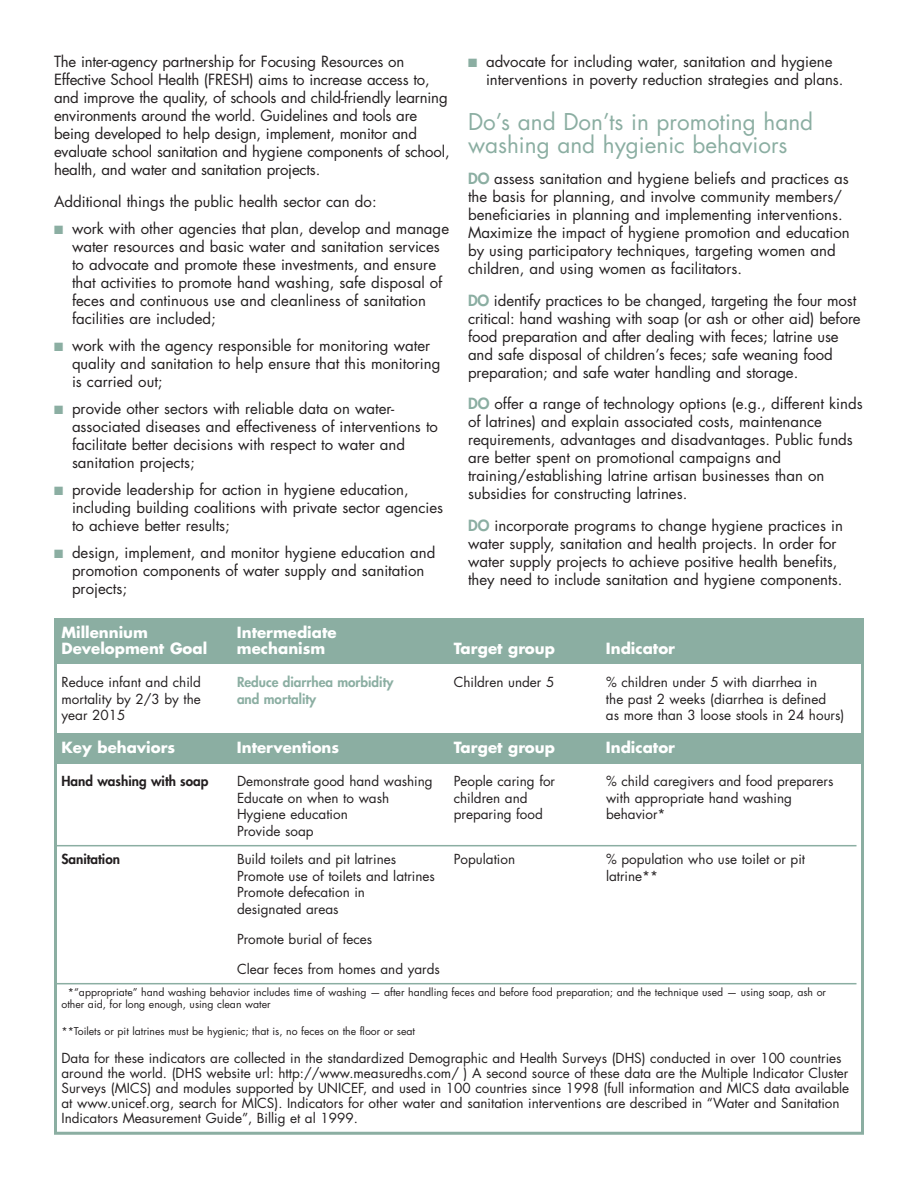
<style>
.page{position:relative;width:918px;height:1188px;background:#fff}
.page>*{position:absolute;margin:0;border:0;box-sizing:border-box;transform-origin:0 0}
.t1{font:22.5px/22.5px "Futura";color:#8baea2}
.t2{font:15px/18px "Futura";color:#231f20}
.t3{font:700 15px "Futura";color:#fff}
.t4{font:13.5px/15px "Futura";color:#231f20}
.t5{font:800 13.5px "Futura";color:#8baea2}
.t6{font:800 13.5px "Futura";color:#231f20}
.t7{font:10.5px/12.8px "Futura";color:#231f20}
.s1{color:#8baea2}
.s2{font-weight:800;color:#8baea2}
</style>
<div class="page">
<div style="left:54px;top:734px;width:810px;height:30px;background:#8baea2"></div>
<div style="left:54px;top:618px;width:810px;height:46px;background:#8baea2"></div>
<hr style="left:57px;top:845px;width:799px;height:1px;background:#8baea2">
<hr style="left:57px;top:983px;width:799px;height:1px;background:#8baea2">
<div style="left:54px;top:618px;width:810px;height:517px;border:3px solid #8baea2"></div>
<p class="t2" style="left:54px;top:54px;width:397px">The inter-agency partnership for Focusing Resources on Effective School Health (FRESH) aims to increase access to, and improve the quality, of schools and child-friendly learning environments around the world. Guidelines and tools are being developed to help design, implement, monitor and evaluate school sanitation and hygiene components of school, health, and water and sanitation projects.</p>
<p class="t2" style="left:54px;top:193px;width:324px">Additional things the public health sector can do:</p>
<p class="t2" style="left:72px;top:220px;width:379px;text-indent:-18px"><span class="s1">■</span> work with other agencies that plan, develop and manage water resources and basic water and sanitation services to advocate and promote these investments, and ensure that activities to promote hand washing, safe disposal of feces and continuous use and cleanliness of sanitation facilities are included;</p>
<p class="t2" style="left:72px;top:337px;width:370px;text-indent:-18px"><span class="s1">■</span> work with the agency responsible for monitoring water quality and sanitation to help ensure that this monitoring is carried out;</p>
<p class="t2" style="left:72px;top:400px;width:368px;text-indent:-18px"><span class="s1">■</span> provide other sectors with reliable data on water&shy;associated diseases and effectiveness of interventions to facilitate better decisions with respect to water and sanitation projects;</p>
<p class="t2" style="left:72px;top:481px;width:373px;text-indent:-18px"><span class="s1">■</span> provide leadership for action in hygiene education, including building coalitions with private sector agencies to achieve better results;</p>
<p class="t2" style="left:72px;top:544px;width:365px;text-indent:-18px"><span class="s1">■</span> design, implement, and monitor hygiene education and promotion components of water supply and sanitation projects;</p>
<p class="t2" style="left:486px;top:54px;width:359px;text-indent:-18px"><span class="s1">■</span> advocate for including water, sanitation and hygiene interventions in poverty reduction strategies and plans.</p>
<h1 class="t1" style="left:468px;top:113px;width:347px">Do’s and Don’ts in promoting hand washing and hygienic behaviors</h1>
<p class="t2" style="left:468px;top:171px;width:383px"><span class="s2">DO</span> assess sanitation and hygiene beliefs and practices as the basis for planning, and involve community members/ beneficiaries in planning and implementing interventions.<br>Maximize the impact of hygiene promotion and education by using participatory techniques, targeting women and children, and using women as facilitators.</p>
<p class="t2" style="left:468px;top:292px;width:394px"><span class="s2">DO</span> identify practices to be changed, targeting the four most critical: hand washing with soap (or ash or other aid) before food preparation and after dealing with feces; latrine use and safe disposal of children’s feces; safe weaning food preparation; and safe water handling and storage.</p>
<p class="t2" style="left:468px;top:396px;width:396px"><span class="s2">DO</span> offer a range of technology options (e.g., different kinds of latrines) and explain associated costs, maintenance requirements, advantages and disadvantages. Public funds are better spent on promotional campaigns and training/establishing latrine artisan businesses than on subsidies for constructing latrines.</p>
<p class="t2" style="left:468px;top:517px;width:376px"><span class="s2">DO</span> incorporate programs to change hygiene practices in water supply, sanitation and health projects. In order for water supply projects to achieve positive health benefits, they need to include sanitation and hygiene components.</p>
<p class="t3" style="left:62px;top:626px;width:88px">Millennium</p>
<p class="t3" style="left:237px;top:626px;width:101px">Intermediate</p>
<p class="t3" style="left:62px;top:642px;width:147px">Development Goal</p>
<p class="t3" style="left:237px;top:642px;width:90px">mechanism</p>
<p class="t3" style="left:454px;top:642px;width:103px">Target group</p>
<p class="t3" style="left:606px;top:642px;width:71px">Indicator</p>
<p class="t4" style="left:62px;top:676px;width:141px">Reduce infant and child</p>
<p class="t5" style="left:237px;top:676px;width:158px">Reduce diarrhea morbidity</p>
<p class="t4" style="left:454px;top:676px;width:102px">Children under 5</p>
<p class="t4" style="left:606px;top:676px;width:213px">% children under 5 with diarrhea in</p>
<p class="t4" style="left:62px;top:693px;width:141px">mortality by 2/3 by the</p>
<p class="t5" style="left:237px;top:693px;width:81px">and mortality</p>
<p class="t4" style="left:606px;top:693px;width:222px">the past 2 weeks (diarrhea is defined</p>
<p class="t4" style="left:61px;top:709px;width:65px">year 2015</p>
<p class="t4" style="left:606px;top:709px;width:240px">as more than 3 loose stools in 24 hours)</p>
<p class="t3" style="left:62px;top:741px;width:115px">Key behaviors</p>
<p class="t3" style="left:237px;top:741px;width:104px">Interventions</p>
<p class="t3" style="left:454px;top:741px;width:103px">Target group</p>
<p class="t3" style="left:606px;top:741px;width:71px">Indicator</p>
<p class="t6" style="left:62px;top:775px;width:148px">Hand washing with soap</p>
<p class="t4" style="left:237px;top:775px;width:197px">Demonstrate good hand washing</p>
<p class="t4" style="left:454px;top:775px;width:103px">People caring for</p>
<p class="t4" style="left:606px;top:775px;width:229px">% child caregivers and food preparers</p>
<p class="t4" style="left:237px;top:792px;width:154px">Educate on when to wash</p>
<p class="t4" style="left:454px;top:792px;width:75px">children and</p>
<p class="t4" style="left:606px;top:792px;width:188px">with appropriate hand washing</p>
<p class="t4" style="left:237px;top:808px;width:112px">Hygiene education</p>
<p class="t4" style="left:454px;top:808px;width:91px">preparing food</p>
<p class="t4" style="left:606px;top:808px;width:61px">behavior*</p>
<p class="t4" style="left:237px;top:825px;width:78px">Provide soap</p>
<p class="t6" style="left:62px;top:853px;width:60px">Sanitation</p>
<p class="t4" style="left:237px;top:853px;width:161px">Build toilets and pit latrines</p>
<p class="t4" style="left:454px;top:853px;width:63px">Population</p>
<p class="t4" style="left:606px;top:853px;width:201px">% population who use toilet or pit</p>
<p class="t4" style="left:237px;top:870px;width:199px">Promote use of toilets and latrines</p>
<p class="t4" style="left:606px;top:870px;width:54px">latrine**</p>
<p class="t4" style="left:237px;top:885px;width:130px;line-height:16.5px">Promote defecation in designated areas</p>
<p class="t4" style="left:237px;top:933px;width:137px">Promote burial of feces</p>
<p class="t4" style="left:237px;top:963px;width:204px">Clear feces from homes and yards</p>
<p class="t7" style="left:62px;top:986px;width:766px;text-indent:6px">*“appropriate” hand washing behavior includes time of washing — after handling feces and before food preparation; and the technique used — using soap, ash or other aid, for long enough, using clean water</p>
<p class="t7" style="left:62px;top:1025px;width:355px">**Toilets or pit latrines must be hygienic; that is, no feces on the floor or seat</p>
<p class="t4" style="left:62px;top:1052px;width:789px">Data for these indicators are collected in the standardized Demographic and Health Surveys (DHS) conducted in over 100 countries around the world. (DHS website url: http://www.measuredhs.com/ ) A second source of these data are the Multiple Indicator Cluster Surveys (MICS) and modules supported by UNICEF, and used in 100 countries since 1998 (full information and MICS data available at www.unicef.org, search for MICS). Indicators for other water and sanitation interventions are described in “Water and Sanitation Indicators Measurement Guide”, Billig et al 1999.</p>
</div>
